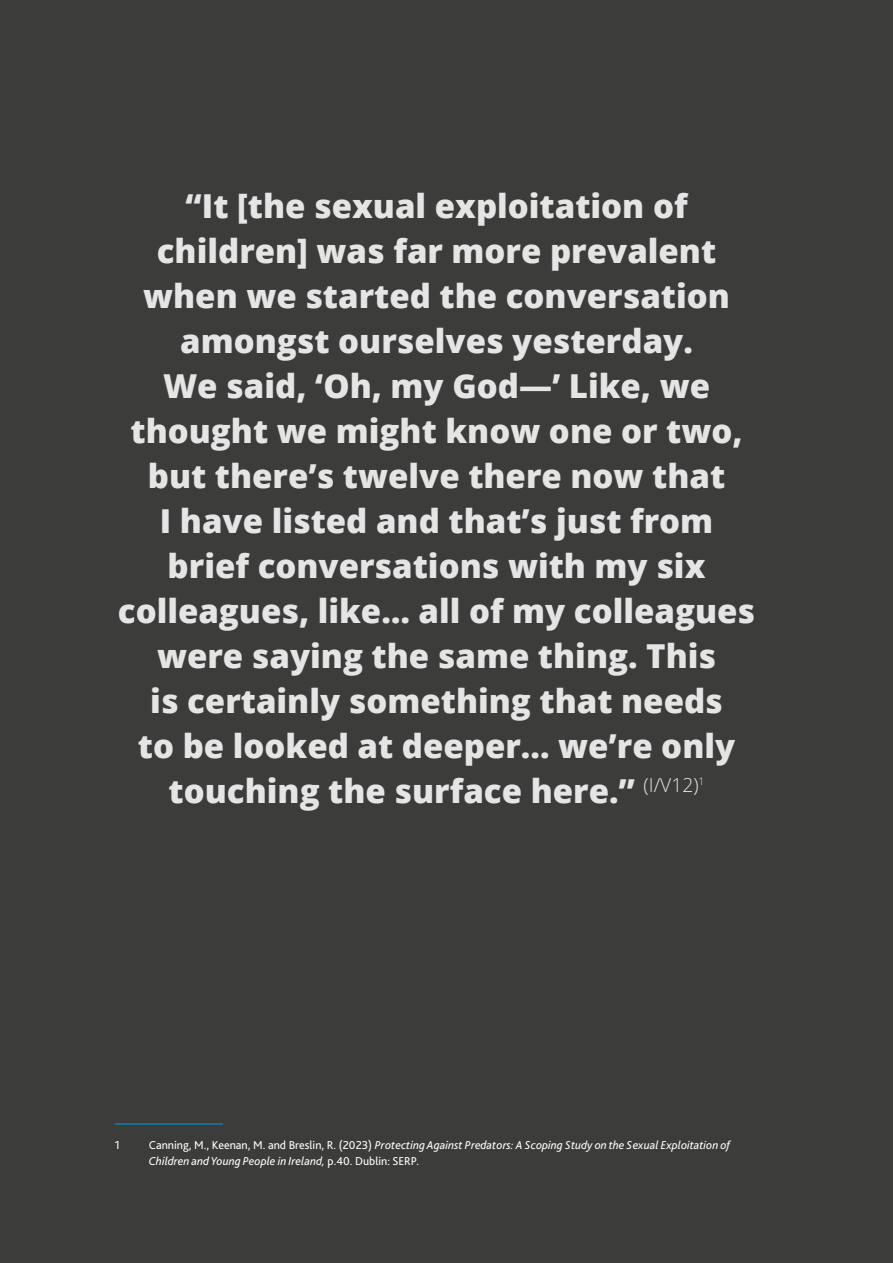
<style>
.page{position:relative;width:893px;height:1263px;background:#3c3c3b}
.page>*{position:absolute;margin:0;border:0;box-sizing:border-box;transform-origin:0 0}
.t1{font:800 33px/45px "Open Sans";color:#e5e5e5;text-align:center}
.t2{font:italic 12px/16.5px "Bliss 2";color:#fff}
.t3{font:12px "Bliss 2";color:#fff}
.s1{font-style:normal}
</style>
<div class="page">
<hr style="left:115px;top:1123px;width:108px;height:1px;background:#009fe3">
<p class="t1" style="left:118px;top:182px;width:639px">“It [the sexual exploitation of children] was far more prevalent when we started the conversation amongst ourselves yesterday.<br>We said, ‘Oh, my God—’ Like, we thought we might know one or two, but there’s twelve there now that<br>I have listed and that’s just from brief conversations with my six colleagues, like… all of my colleagues were saying the same thing. This<br>is certainly something that needs<br>to be looked at deeper... we’re only touching the surface here.” <sup>(I/V12)</sup><sup>1</sup></p>
<p class="t3" style="left:115px;top:1137px;width:7px">1</p>
<p class="t2" style="left:149px;top:1136px;width:583px"><span class="s1">Canning, M., Keenan, M. and Breslin, R. (2023)</span> Protecting Against Predators: A Scoping Study on the Sexual Exploitation of<br>Children and Young People in Ireland, <span class="s1">p.40. Dublin: SERP.</span></p>
</div>
